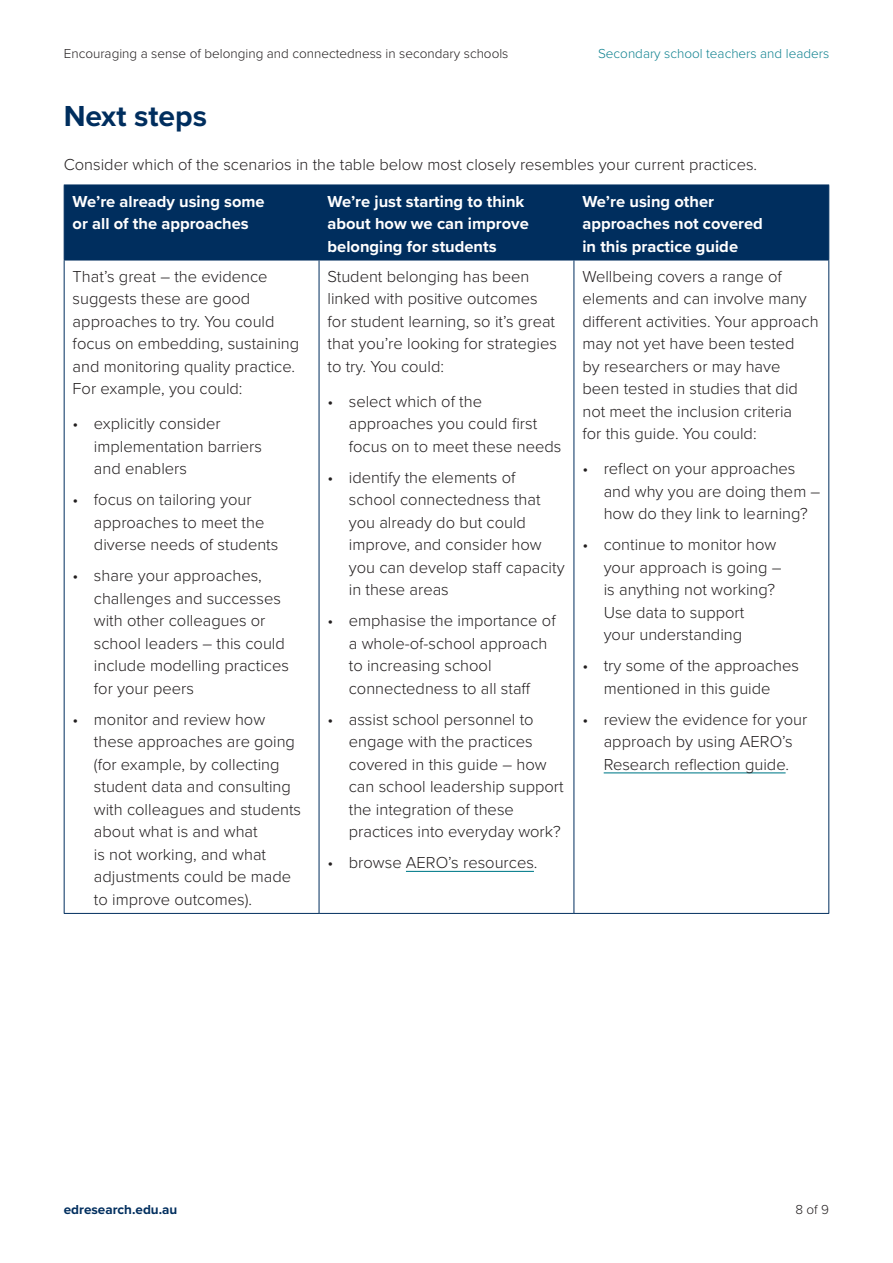
<style>
.page{position:relative;width:893px;height:1263px;background:#fff}
.page>*{position:absolute;margin:0;border:0;box-sizing:border-box;transform-origin:0 0}
.H1_-_span{font:700 30px "Proxima Nova";color:#002e5e}
.t1{font:300 16.5px/22.5px "Proxima Nova";color:#231f20}
.Table_header_row{font:700 16.5px/22.5px "Proxima Nova";color:#fff}
.t2{font:300 13.5px "Proxima Nova";color:#231f20}
.t3{font:300 13.5px "Proxima Nova";color:#108290}
.t4{font:700 13.5px "Proxima Nova";color:#002e5e}
</style>
<div class="page">
<div style="left:65px;top:186px;width:763px;height:74px;background:#002e5e"></div>
<hr style="left:319px;top:185px;width:1px;height:75px;background:#002e5e">
<hr style="left:574px;top:185px;width:1px;height:75px;background:#002e5e">
<hr style="left:64px;top:260px;width:1px;height:653px;background:#002e5e">
<hr style="left:319px;top:260px;width:1px;height:653px;background:#002e5e">
<hr style="left:574px;top:260px;width:1px;height:653px;background:#002e5e">
<hr style="left:828px;top:260px;width:1px;height:653px;background:#002e5e">
<hr style="left:64px;top:913px;width:255px;height:1px;background:#002e5e">
<hr style="left:319px;top:913px;width:255px;height:1px;background:#002e5e">
<hr style="left:574px;top:913px;width:255px;height:1px;background:#002e5e">
<hr style="left:64px;top:185px;width:255px;height:1px;background:#002e5e">
<hr style="left:64px;top:185px;width:1px;height:75px;background:#002e5e">
<hr style="left:319px;top:185px;width:255px;height:1px;background:#002e5e">
<hr style="left:574px;top:185px;width:255px;height:1px;background:#002e5e">
<hr style="left:828px;top:185px;width:1px;height:75px;background:#002e5e">
<hr style="left:64px;top:260px;width:255px;height:1px;background:#002e5e">
<hr style="left:319px;top:260px;width:255px;height:1px;background:#002e5e">
<hr style="left:574px;top:260px;width:255px;height:1px;background:#002e5e">
<hr style="left:406px;top:871px;width:128px;height:1px;background:#108290">
<hr style="left:604px;top:772px;width:182px;height:1px;background:#108290">
<p class="t2" style="left:64px;top:43px;width:446px">Encouraging a sense of belonging and connectedness in secondary schools</p>
<p class="t3" style="left:598px;top:43px;width:233px">Secondary school teachers and leaders</p>
<h1 class="H1_-_span" style="left:64px;top:94px;width:145px">Next steps</h1>
<p class="t1" style="left:64px;top:152px;width:695px">Consider which of the scenarios in the table below most closely resembles your current practices.</p>
<p class="Table_header_row" style="left:73px;top:189px;width:194px">We’re already using some or all of the approaches</p>
<p class="Table_header_row" style="left:328px;top:189px;width:203px">We’re just starting to think about how we can improve belonging for students</p>
<p class="Table_header_row" style="left:582px;top:189px;width:182px">We’re using other approaches not covered in this practice guide</p>
<p class="t1" style="left:73px;top:264px;width:228px">That’s great – the evidence suggests these are good approaches to try. You could focus on embedding, sustaining and monitoring quality practice.<br>For example, you could:</p>
<p class="t1" style="left:94px;top:412px;width:170px;text-indent:-21px">• explicitly consider implementation barriers and enablers</p>
<p class="t1" style="left:94px;top:488px;width:186px;text-indent:-21px">• focus on tailoring your approaches to meet the diverse needs of students</p>
<p class="t1" style="left:94px;top:564px;width:197px;text-indent:-21px">• share your approaches, challenges and successes with other colleagues or school leaders – this could include modelling practices for your peers</p>
<p class="t1" style="left:94px;top:707px;width:209px;text-indent:-21px">• monitor and review how these approaches are going (for example, by collecting student data and consulting with colleagues and students about what is and what<br>is not working, and what adjustments could be made to improve outcomes).</p>
<p class="t1" style="left:328px;top:264px;width:231px">Student belonging has been linked with positive outcomes for student learning, so it’s great that you’re looking for strategies to try. You could:</p>
<p class="t1" style="left:349px;top:389px;width:214px;text-indent:-21px">• select which of the approaches you could first focus on to meet these needs</p>
<p class="t1" style="left:349px;top:465px;width:217px;text-indent:-21px">• identify the elements of school connectedness that you already do but could improve, and consider how you can develop staff capacity in these areas</p>
<p class="t1" style="left:349px;top:609px;width:208px;text-indent:-21px">• emphasise the importance of a whole-of-school approach to increasing school connectedness to all staff</p>
<p class="t1" style="left:349px;top:707px;width:216px;text-indent:-21px">• assist school personnel to engage with the practices covered in this guide – how can school leadership support the integration of these practices into everyday work?</p>
<p class="t1" style="left:328px;top:851px;width:212px">• browse AERO’s resources.</p>
<p class="t1" style="left:582px;top:264px;width:238px">Wellbeing covers a range of elements and can involve many different activities. Your approach may not yet have been tested<br>by researchers or may have been tested in studies that did not meet the inclusion criteria<br>for this guide. You could:</p>
<p class="t1" style="left:604px;top:457px;width:218px;text-indent:-21px">• reflect on your approaches and why you are doing them – how do they link to learning?</p>
<p class="t1" style="left:604px;top:533px;width:179px;text-indent:-21px">• continue to monitor how your approach is going – is anything not working?<br>Use data to support<br>your understanding</p>
<p class="t1" style="left:582px;top:654px;width:218px;text-align:center">• try some of the approaches mentioned in this guide</p>
<p class="t1" style="left:582px;top:707px;width:226px;text-align:center">• review the evidence for your approach by using AERO’s<br>Research reflection guide.</p>
<p class="t4" style="left:64px;top:1200px;width:115px">edresearch.edu.au</p>
<p class="t2" style="left:795px;top:1200px;width:35px">8 of 9</p>
</div>
